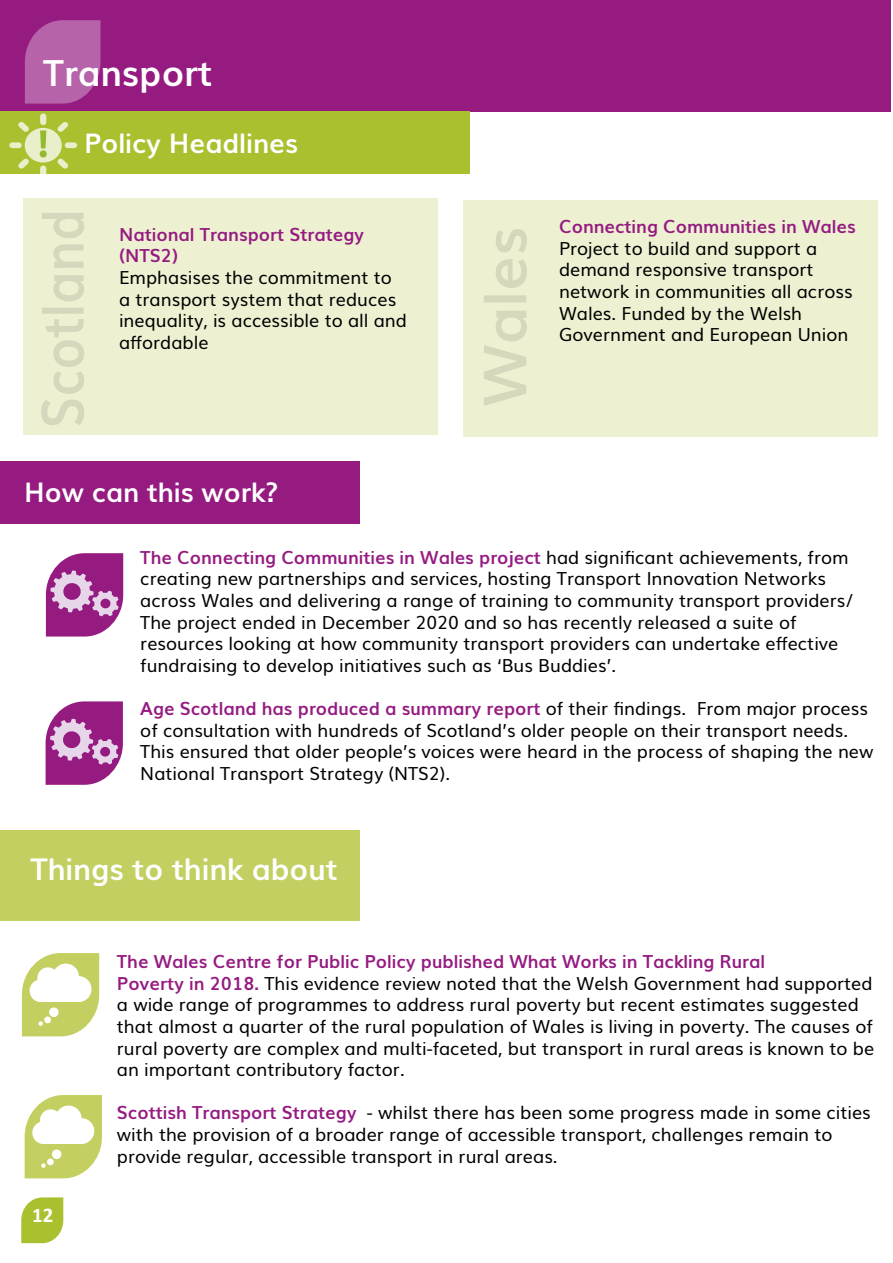
<style>
.page{position:relative;width:893px;height:1263px;background:#fff}
.page>*{position:absolute;margin:0;border:0;box-sizing:border-box;transform-origin:0 0}
.t1{font:700 36px "Muli";color:#fff}
.t2{font:700 30px "Muli";color:#fff}
.t3{font:700 27px "Muli";color:#fff}
.t4{font:700 21px "Calibri";color:#fff}
.t5{font:18px/21.6px "Muli";color:#000}
.t6{font:700 18px/21.6px "Muli";color:#951b81}
.s1{font-weight:700;color:#951b81}
</style>
<div class="page">
<svg style="left:22px;top:953px;width:77px;height:83px"></svg>
<svg style="left:25px;top:1095px;width:77px;height:83px"></svg>
<svg style="left:46px;top:553px;width:77px;height:83px;background:#b159a4"></svg>
<svg style="left:46px;top:701px;width:77px;height:84px;background:#b15ba4"></svg>
<div style="left:0;top:0;width:891px;height:111px;background:#951b81"></div>
<div style="left:463px;top:200px;width:415px;height:237px;background:#edf0d1"></div>
<div style="left:23px;top:198px;width:415px;height:237px;background:#edf0d1"></div>
<svg style="left:484px;top:229px;width:43px;height:177px"></svg>
<svg style="left:41px;top:213px;width:43px;height:212px"></svg>
<svg style="left:21px;top:1197px;width:42px;height:46px;background:#b4c746"></svg>
<div style="left:0;top:461px;width:360px;height:62px;background:#951b81"></div>
<svg style="left:25px;top:20px;width:75px;height:84px;background:#b25aa4"></svg>
<div style="left:0;top:830px;width:360px;height:91px;background:#c3cf60"></div>
<div style="left:0;top:111px;width:470px;height:63px;background:#aac02e"></div>
<div style="left:9px;top:142px;width:13px;height:6px;background:#e9efca;border-radius:3px"></div>
<div style="left:65px;top:142px;width:12px;height:6px;background:#e9efca;border-radius:3px"></div>
<svg style="left:18px;top:113px;width:50px;height:61px"></svg>
<svg style="left:40px;top:150px;width:7px;height:8px"></svg>
<p class="t1" style="left:43px;top:44px;width:170px">Transport</p>
<p class="t3" style="left:84px;top:121px;width:215px">Policy Headlines</p>
<p class="t6" style="left:119px;top:222px;width:247px">National Transport Strategy (NTS2)</p>
<p class="t5" style="left:119px;top:265px;width:289px">Emphasises the commitment to a transport system that reduces inequality, is accessible to all and affordable</p>
<p class="t3" style="left:24px;top:470px;width:256px">How can this work?</p>
<p class="t6" style="left:559px;top:215px;width:298px">Connecting Communities in Wales</p>
<p class="t5" style="left:559px;top:236px;width:260px">Project to build and support a</p>
<p class="t5" style="left:559px;top:258px;width:256px">demand responsive transport</p>
<p class="t5" style="left:559px;top:279px;width:295px">network in communities all across<br>Wales. Funded by the Welsh</p>
<p class="t5" style="left:559px;top:323px;width:291px">Government and European Union</p>
<p class="t5" style="left:140px;top:545px;width:715px"><span class="s1">The Connecting Communities in Wales project</span> had significant achievements, from creating new partnerships and services, hosting Transport Innovation Networks across Wales and delivering a range of training to community transport providers/ The project ended in December 2020 and so has recently released a suite of resources looking at how community transport providers can undertake effective fundraising to develop initiatives such as ‘Bus Buddies’.</p>
<p class="t5" style="left:140px;top:696px;width:735px"><span class="s1">Age Scotland has produced a summary report</span> of their findings. From major process of consultation with hundreds of Scotland’s older people on their transport needs.<br>This ensured that older people’s voices were heard in the process of shaping the new National Transport Strategy (NTS2).</p>
<p class="t2" style="left:30px;top:845px;width:309px">Things to think about</p>
<p class="t4" style="left:32px;top:1200px;width:23px">12</p>
<p class="t6" style="left:117px;top:950px;width:650px">The Wales Centre for Public Policy published What Works in Tackling Rural</p>
<p class="t5" style="left:117px;top:971px;width:759px"><span class="s1">Poverty in 2018.</span> This evidence review noted that the Welsh Government had supported a wide range of programmes to address rural poverty but recent estimates suggested that almost a quarter of the rural population of Wales is living in poverty. The causes of rural poverty are complex and multi-faceted, but transport in rural areas is known to be an important contributory factor.</p>
<p class="t5" style="left:117px;top:1100px;width:755px"><span class="s1">Scottish Transport Strategy</span> - whilst there has been some progress made in some cities with the provision of a broader range of accessible transport, challenges remain to provide regular, accessible transport in rural areas.</p>
</div>
